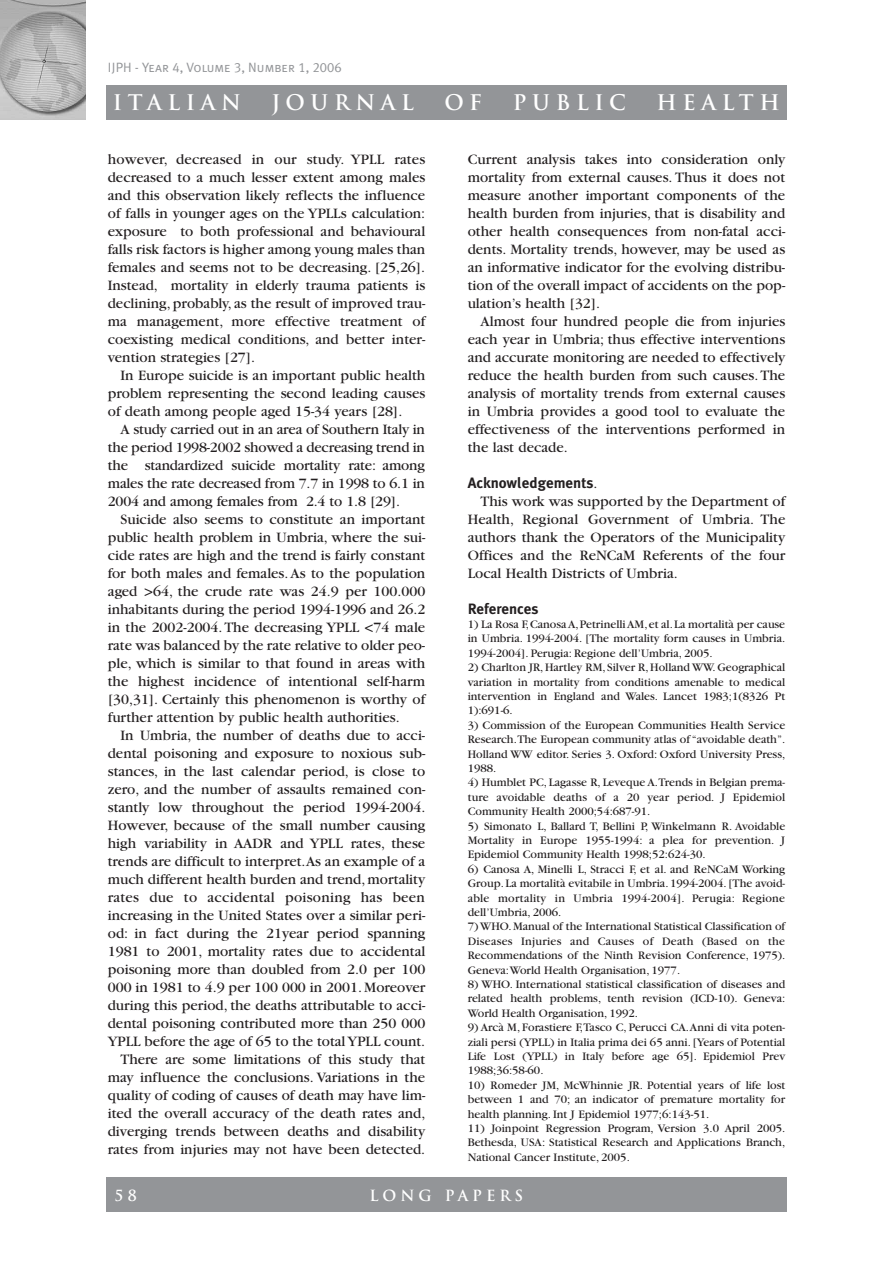
<style>
.page{position:relative;width:893px;height:1263px;background:#fff}
.page>*{position:absolute;margin:0;border:0;box-sizing:border-box;transform-origin:0 0}
.t1{font:700 21px "Trajan";letter-spacing:.265em;color:#fff}
.t2{font:15px/18px "Garamond";color:#231f20;text-align:justify}
.t3{font:700 15px "Meta Plus";color:#231f20}
.t4{font:700 15px "Trajan";letter-spacing:.26em;color:#fff}
.t5{font:13.5px "Meta Plus Normal Caps";color:#939598}
.t6{font:12px/14.4px "Garamond";color:#231f20;text-align:justify}
.s1{font-family:"Garamond";font-weight:400}
</style>
<div class="page">
<div style="left:106px;top:85px;width:681px;height:34px;background:#939598"></div>
<img style="left:0;top:0;width:85px;height:119px">
<div style="left:106px;top:1178px;width:681px;height:34px;background:#939598"></div>
<p class="t5" style="left:108px;top:59px;width:235px">IJPH - Year 4, Volume 3, Number 1, 2006</p>
<h1 class="t1" style="left:113px;top:90px;width:130px">ITALIAN</h1>
<h1 class="t1" style="left:271px;top:90px;width:144px">JOURNAL</h1>
<h1 class="t1" style="left:444px;top:90px;width:39px">O F</h1>
<h1 class="t1" style="left:513px;top:90px;width:115px">PUBLIC</h1>
<h1 class="t1" style="left:657px;top:90px;width:125px">HEALTH</h1>
<p class="t2" style="left:108px;top:151px;width:319px">however, decreased in our study. YPLL rates decreased to a much lesser extent among males and this observation likely reflects the influence of falls in younger ages on the YPLLs calculation: exposure to both professional and behavioural falls risk factors is higher among young males than females and seems not to be decreasing. [25,26].<br>Instead, mortality in elderly trauma patients is declining, probably, as the result of improved trau&shy;ma management, more effective treatment of coexisting medical conditions, and better inter&shy;vention strategies [27].</p>
<p class="t2" style="left:108px;top:367px;width:319px;text-indent:13px">In Europe suicide is an important public health problem representing the second leading causes of death among people aged 15-34 years [28].</p>
<p class="t2" style="left:108px;top:421px;width:319px;text-indent:13px">A study carried out in an area of Southern Italy in the period 1998-2002 showed a decreasing trend in the standardized suicide mortality rate: among males the rate decreased from 7.7 in 1998 to 6.1 in 2004 and among females from 2.4 to 1.8 [29].</p>
<p class="t2" style="left:108px;top:511px;width:319px;text-indent:13px">Suicide also seems to constitute an important public health problem in Umbria, where the sui&shy;cide rates are high and the trend is fairly constant for both males and females. As to the population aged &gt;64, the crude rate was 24.9 per 100.000 inhabitants during the period 1994-1996 and 26.2 in the 2002-2004.The decreasing YPLL &lt;74 male rate was balanced by the rate relative to older peo&shy;ple, which is similar to that found in areas with the highest incidence of intentional self-harm [30,31]. Certainly this phenomenon is worthy of further attention by public health authorities.</p>
<p class="t2" style="left:108px;top:727px;width:319px;text-align:right">In Umbria, the number of deaths due to acci&shy;dental poisoning and exposure to noxious sub&shy;stances, in the last calendar period, is close to zero, and the number of assaults remained con&shy;stantly low throughout the period 1994-2004.<br>However, because of the small number causing high variability in AADR and YPLL rates, these trends are difficult to interpret.As an example of a much different health burden and trend, mortality rates due to accidental poisoning has been increasing in the United States over a similar peri&shy;od: in fact during the 21year period spanning 1981 to 2001, mortality rates due to accidental poisoning more than doubled from 2.0 per 100<br>000 in 1981 to 4.9 per 100 000 in 2001. Moreover during this period, the deaths attributable to acci&shy;dental poisoning contributed more than 250 000<br>YPLL before the age of 65 to the total YPLL count.<br>There are some limitations of this study that may influence the conclusions. Variations in the quality of coding of causes of death may have lim&shy;ited the overall accuracy of the death rates and, diverging trends between deaths and disability rates from injuries may not have been detected.</p>
<p class="t2" style="left:468px;top:151px;width:319px">Current analysis takes into consideration only mortality from external causes. Thus it does not measure another important components of the health burden from injuries, that is disability and other health consequences from non-fatal acci&shy;dents. Mortality trends, however, may be used as an informative indicator for the evolving distribu&shy;tion of the overall impact of accidents on the pop&shy;ulation’s health [32].</p>
<p class="t2" style="left:468px;top:313px;width:319px;text-indent:13px">Almost four hundred people die from injuries each year in Umbria; thus effective interventions and accurate monitoring are needed to effectively reduce the health burden from such causes. The analysis of mortality trends from external causes in Umbria provides a good tool to evaluate the effectiveness of the interventions performed in the last decade.</p>
<p class="t3" style="left:468px;top:474px;width:131px">Acknowledgements<span class="s1">.</span></p>
<p class="t2" style="left:468px;top:493px;width:319px;text-indent:13px">This work was supported by the Department of Health, Regional Government of Umbria. The authors thank the Operators of the Municipality Offices and the ReNCaM Referents of the four Local Health Districts of Umbria.</p>
<p class="t3" style="left:468px;top:600px;width:72px">References</p>
<p class="t6" style="left:468px;top:618px;width:319px">1) La Rosa F,Canosa A,Petrinelli AM,et al.La mortalità per cause in Umbria. 1994-2004. [The mortality form causes in Umbria.<br>1994-2004]. Perugia: Regione dell’Umbria, 2005.</p>
<p class="t6" style="left:468px;top:661px;width:319px">2) Charlton JR,Hartley RM, Silver R, Holland WW. Geographical variation in mortality from conditions amenable to medical intervention in England and Wales. Lancet 1983;1(8326 Pt 1):691-6.</p>
<p class="t6" style="left:468px;top:719px;width:319px">3) Commission of the European Communities Health Service Research.The European community atlas of “avoidable death”.<br>Holland WW editor. Series 3. Oxford: Oxford University Press, 1988.</p>
<p class="t6" style="left:468px;top:776px;width:319px">4) Humblet PC, Lagasse R, Leveque A.Trends in Belgian prema&shy;ture avoidable deaths of a 20 year period. J Epidemiol Community Health 2000;54:687-91.</p>
<p class="t6" style="left:468px;top:820px;width:319px">5) Simonato L, Ballard T, Bellini P, Winkelmann R. Avoidable Mortality in Europe 1955-1994: a plea for prevention. J Epidemiol Community Health 1998;52:624-30.</p>
<p class="t6" style="left:468px;top:863px;width:319px">6) Canosa A, Minelli L, Stracci F, et al. and ReNCaM Working Group.La mortalità evitabile in Umbria.1994-2004.[The avoid&shy;able mortality in Umbria 1994-2004]. Perugia: Regione dell’Umbria, 2006.</p>
<p class="t6" style="left:468px;top:920px;width:319px">7) WHO.Manual of the International Statistical Classification of Diseases Injuries and Causes of Death (Based on the Recommendations of the Ninth Revision Conference, 1975).<br>Geneva:World Health Organisation, 1977.</p>
<p class="t6" style="left:468px;top:978px;width:319px">8) WHO. International statistical classification of diseases and related health problems, tenth revision (ICD-10). Geneva:<br>World Health Organisation, 1992.</p>
<p class="t6" style="left:468px;top:1021px;width:319px">9) Arcà M, Forastiere F,Tasco C, Perucci CA.Anni di vita poten&shy;ziali persi (YPLL) in Italia prima dei 65 anni. [Years of Potential Life Lost (YPLL) in Italy before age 65]. Epidemiol Prev 1988;36:58-60.</p>
<p class="t6" style="left:468px;top:1079px;width:319px">10) Romeder JM, McWhinnie JR. Potential years of life lost between 1 and 70; an indicator of premature mortality for health planning. Int J Epidemiol 1977;6:143-51.</p>
<p class="t6" style="left:468px;top:1122px;width:319px">11) Joinpoint Regression Program, Version 3.0 April 2005.<br>Bethesda, USA: Statistical Research and Applications Branch, National Cancer Institute, 2005.</p>
<p class="t4" style="left:115px;top:1186px;width:24px">5 8</p>
<p class="t4" style="left:370px;top:1186px;width:155px">LONG PAPERS</p>
</div>
